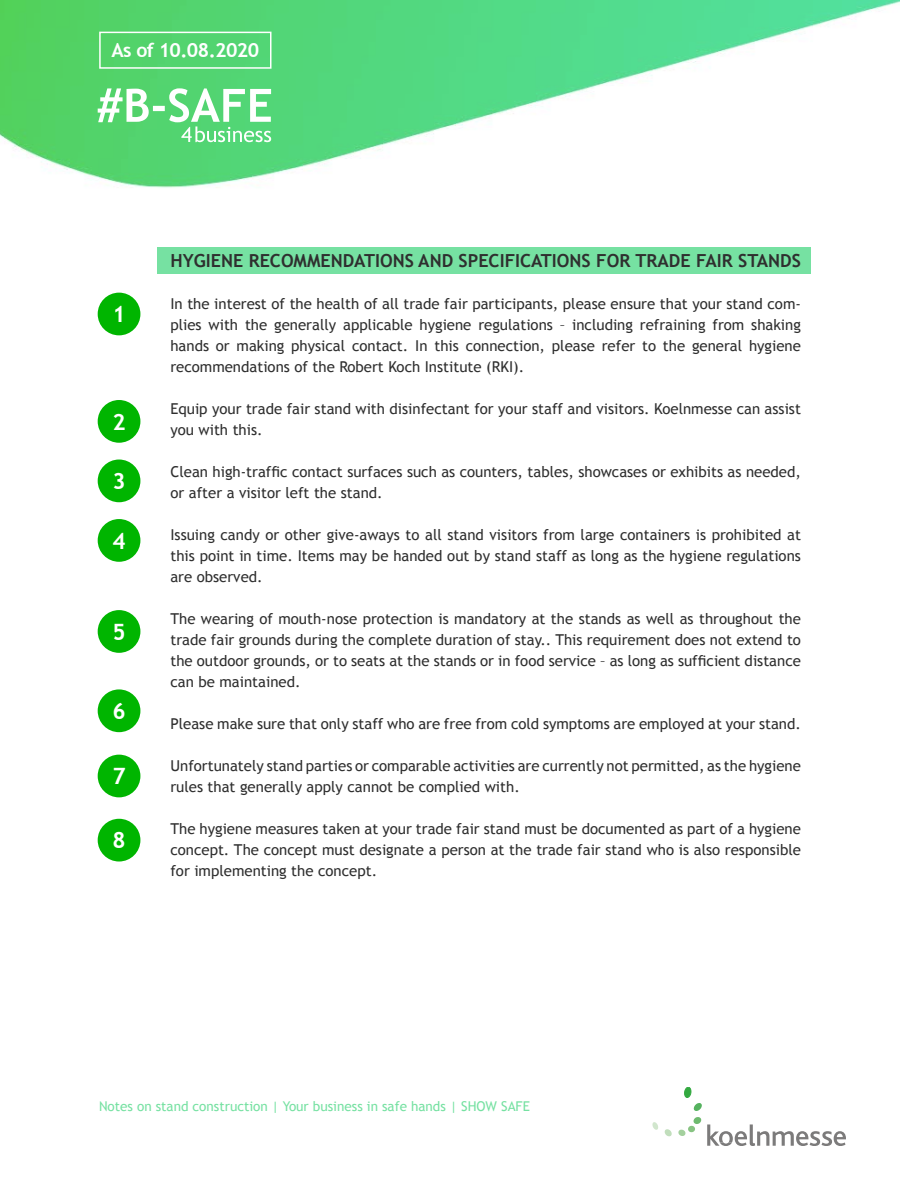
<style>
.page{position:relative;width:900px;height:1200px;background:#fff}
.page>*{position:absolute;margin:0;border:0;box-sizing:border-box;transform-origin:0 0}
.t1{font:700 22.5px "Trebuchet MS";color:#fff}
.t2{font:700 19.5px "Trebuchet MS";letter-spacing:-.03em;color:#fff}
.t3{font:700 18px "Trebuchet MS";color:#2f2f2f}
.t4{font:15px/21px "Trebuchet MS";color:#2f2f2f;text-align:justify}
.t5{font:13.5px "Trebuchet MS";color:#76e1a2}
</style>
<div class="page">
<img style="left:0;top:0;width:900px;height:188px">
<svg style="left:98px;top:88px;width:173px;height:54px"></svg>
<svg style="left:652px;top:1122px;width:20px;height:15px"></svg>
<svg style="left:678px;top:1087px;width:168px;height:59px"></svg>
<div style="left:99px;top:32px;width:173px;height:37px;border:2px solid #fff"></div>
<div style="left:158px;top:247px;width:654px;height:27px;background:#76e1a2"></div>
<div style="left:98px;top:293px;width:42px;height:42px;background:#00b500;border-radius:50%"></div>
<div style="left:98px;top:400px;width:42px;height:43px;background:#00b500;border-radius:50%"></div>
<div style="left:98px;top:460px;width:42px;height:42px;background:#00b500;border-radius:50%"></div>
<div style="left:98px;top:519px;width:42px;height:43px;background:#00b500;border-radius:50%"></div>
<div style="left:98px;top:610px;width:42px;height:43px;background:#00b500;border-radius:50%"></div>
<div style="left:98px;top:689px;width:42px;height:43px;background:#00b500;border-radius:50%"></div>
<div style="left:98px;top:755px;width:42px;height:42px;background:#00b500;border-radius:50%"></div>
<div style="left:98px;top:819px;width:42px;height:43px;background:#00b500;border-radius:50%"></div>
<h2 class="t2" style="left:111px;top:38px;width:149px">As of 10.08.2020</h2>
<h1 class="t1" style="left:112px;top:300px;width:15px">1</h1>
<h1 class="t1" style="left:112px;top:408px;width:15px">2</h1>
<h1 class="t1" style="left:112px;top:467px;width:15px">3</h1>
<h1 class="t1" style="left:112px;top:527px;width:15px">4</h1>
<h1 class="t1" style="left:112px;top:618px;width:15px">5</h1>
<h1 class="t1" style="left:112px;top:697px;width:15px">6</h1>
<h1 class="t1" style="left:112px;top:762px;width:15px">7</h1>
<h1 class="t1" style="left:112px;top:826px;width:15px">8</h1>
<p class="t3" style="left:170px;top:249px;width:632px">HYGIENE RECOMMENDATIONS AND SPECIFICATIONS FOR TRADE FAIR STANDS</p>
<p class="t4" style="left:170px;top:293px;width:632px">In the interest of the health of all trade fair participants, please ensure that your stand com&shy;plies with the generally applicable hygiene regulations – including refraining from shaking hands or making physical contact. In this connection, please refer to the general hygiene recommendations of the Robert Koch Institute (RKI).</p>
<p class="t4" style="left:170px;top:398px;width:632px">Equip your trade fair stand with disinfectant for your staff and visitors. Koelnmesse can assist you with this.</p>
<p class="t4" style="left:170px;top:461px;width:632px">Clean high-traffic contact surfaces such as counters, tables, showcases or exhibits as needed, or after a visitor left the stand.</p>
<p class="t4" style="left:170px;top:524px;width:632px">Issuing candy or other give-aways to all stand visitors from large containers is prohibited at this point in time. Items may be handed out by stand staff as long as the hygiene regulations are observed.</p>
<p class="t4" style="left:170px;top:608px;width:632px">The wearing of mouth-nose protection is mandatory at the stands as well as throughout the trade fair grounds during the complete duration of stay.. This requirement does not extend to the outdoor grounds, or to seats at the stands or in food service – as long as sufficient distance can be maintained.</p>
<p class="t4" style="left:170px;top:713px;width:632px">Please make sure that only staff who are free from cold symptoms are employed at your stand.</p>
<p class="t4" style="left:170px;top:755px;width:632px">Unfortunately stand parties or comparable activities are currently not permitted, as the hygiene rules that generally apply cannot be complied with.</p>
<p class="t4" style="left:170px;top:818px;width:632px">The hygiene measures taken at your trade fair stand must be documented as part of a hygiene concept. The concept must designate a person at the trade fair stand who is also responsible for implementing the concept.</p>
<p class="t5" style="left:99px;top:1098px;width:432px">Notes on stand construction | Your business in safe hands | SHOW SAFE</p>
</div>
